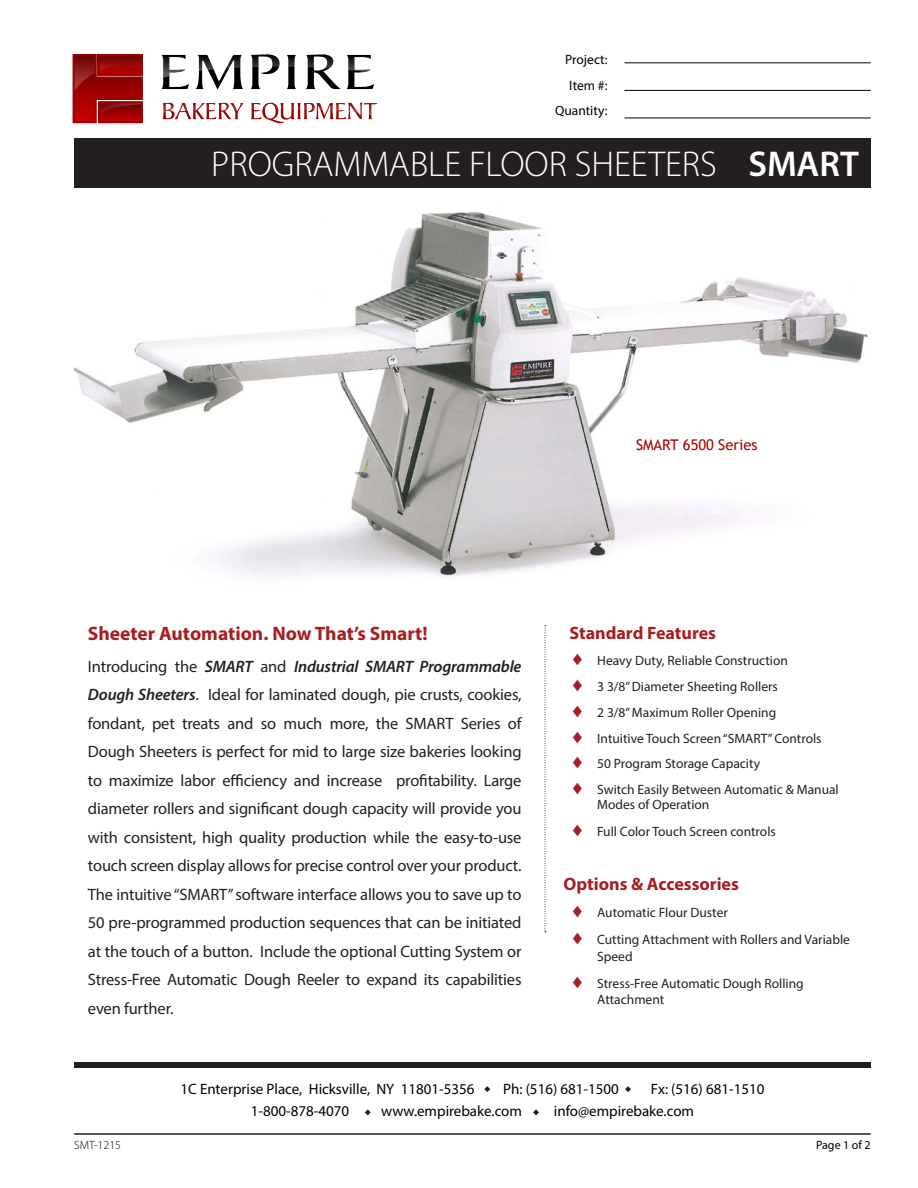
<style>
.page{position:relative;width:918px;height:1188px;background:#fff}
.page>*{position:absolute;margin:0;border:0;box-sizing:border-box;transform-origin:0 0}
.t1{font:300 36px "Myriad Pro";color:#fff}
.t2{font:700 19.5px "Myriad Pro";color:#a81e22}
.List_Title{font:700 18px "Myriad Pro";color:#a81e22}
.t3{font:16.5px/28.5px "Myriad Pro";letter-spacing:-.01em;color:#231f20;text-align:justify}
.t4{font:15px "Myriad Pro";color:#000}
.t5{font:14.7px "Trebuchet MS";color:#a90000}
.t6{font:13.5px/16.5px "Myriad Pro";color:#231f20}
.t7{font:13.5px/25.5px "Myriad Pro";color:#000;text-align:right}
.t8{font:12px "Myriad Pro";color:#000}
.t9{font:300 12px "Myriad Pro";color:#000}
.s1{font-weight:600}
.s2{font-weight:600;font-style:italic}
.s3{color:#a81e22}
</style>
<div class="page">
<svg style="left:545px;top:626px;width:1px;height:307px"></svg>
<img style="left:74px;top:212px;width:794px;height:365px">
<hr style="left:74px;top:1133px;width:797px;height:2px;background:#231f20">
<div style="left:74px;top:138px;width:797px;height:49px;background:#231f20"></div>
<div style="left:74px;top:1062px;width:797px;height:6px;background:#231f20"></div>
<svg style="left:484px;top:1086px;width:6px;height:6px"></svg>
<svg style="left:533px;top:1109px;width:6px;height:6px"></svg>
<svg style="left:365px;top:1109px;width:6px;height:6px"></svg>
<svg style="left:625px;top:1086px;width:6px;height:6px"></svg>
<hr style="left:625px;top:63px;width:246px;height:1px;background:#000">
<hr style="left:625px;top:90px;width:246px;height:1px;background:#000">
<hr style="left:625px;top:118px;width:246px;height:1px;background:#000">
<svg style="left:73px;top:54px;width:70px;height:69px;background:#9c0909"></svg>
<svg style="left:163px;top:103px;width:214px;height:20px"></svg>
<svg style="left:161px;top:54px;width:213px;height:36px"></svg>
<p class="t7" style="left:555px;top:47px;width:54px">Project:<br>Item #:<br>Quantity:</p>
<p class="t1" style="left:211px;top:142px;width:649px">PROGRAMMABLE FLOOR SHEETERS <span class="s1">SMART</span></p>
<p class="t5" style="left:636px;top:436px;width:123px">SMART 6500 Series</p>
<p class="t2" style="left:88px;top:621px;width:341px">Sheeter Automation. Now That’s Smart!</p>
<p class="t3" style="left:88px;top:652px;width:435px">Introducing the <span class="s2">SMART</span> and <span class="s2">Industrial SMART Programmable Dough Sheeters</span>. Ideal for laminated dough, pie crusts, cookies, fondant, pet treats and so much more, the SMART Series of Dough Sheeters is perfect for mid to large size bakeries looking to maximize labor efficiency and increase profitability. Large diameter rollers and significant dough capacity will provide you with consistent, high quality production while the easy-to-use touch screen display allows for precise control over your product.<br>The intuitive “SMART” software interface allows you to save up to 50 pre-programmed production sequences that can be initiated at the touch of a button. Include the optional Cutting System or Stress-Free Automatic Dough Reeler to expand its capabilities even further.</p>
<p class="List_Title" style="left:569px;top:622px;width:148px">Standard Features</p>
<p class="t6" style="left:570px;top:652px;width:219px"><span class="s3">♦</span> Heavy Duty, Reliable Construction</p>
<p class="t6" style="left:570px;top:678px;width:209px"><span class="s3">♦</span> 3 3/8” Diameter Sheeting Rollers</p>
<p class="t6" style="left:570px;top:704px;width:207px"><span class="s3">♦</span> 2 3/8” Maximum Roller Opening</p>
<p class="t6" style="left:570px;top:730px;width:253px"><span class="s3">♦</span> Intuitive Touch Screen “SMART” Controls</p>
<p class="t6" style="left:570px;top:755px;width:191px"><span class="s3">♦</span> 50 Program Storage Capacity</p>
<p class="t6" style="left:597px;top:782px;width:243px;line-height:15px;text-indent:-27px"><span class="s3">♦</span> Switch Easily Between Automatic &amp; Manual<br>Modes of Operation</p>
<p class="t6" style="left:570px;top:823px;width:207px"><span class="s3">♦</span> Full Color Touch Screen controls</p>
<p class="List_Title" style="left:563px;top:872px;width:177px">Options &amp; Accessories</p>
<p class="t6" style="left:570px;top:904px;width:159px"><span class="s3">♦</span> Automatic Flour Duster</p>
<p class="t6" style="left:597px;top:931px;width:254px;text-indent:-27px"><span class="s3">♦</span> Cutting Attachment with Rollers and Variable<br>Speed</p>
<p class="t6" style="left:597px;top:975px;width:208px;text-indent:-27px"><span class="s3">♦</span> Stress-Free Automatic Dough Rolling<br>Attachment</p>
<p class="t9" style="left:74px;top:1137px;width:48px">SMT-1215</p>
<p class="t4" style="left:180px;top:1080px;width:296px">1C Enterprise Place, Hicksville, NY 11801-5356</p>
<p class="t4" style="left:503px;top:1080px;width:117px">Ph: (516) 681-1500</p>
<p class="t4" style="left:651px;top:1080px;width:115px">Fx: (516) 681-1510</p>
<p class="t4" style="left:251px;top:1102px;width:100px">1-800-878-4070</p>
<p class="t4" style="left:381px;top:1102px;width:142px">www.empirebake.com</p>
<p class="t4" style="left:554px;top:1102px;width:142px">info@empirebake.com</p>
<p class="t8" style="left:816px;top:1137px;width:56px">Page 1 of 2</p>
</div>
